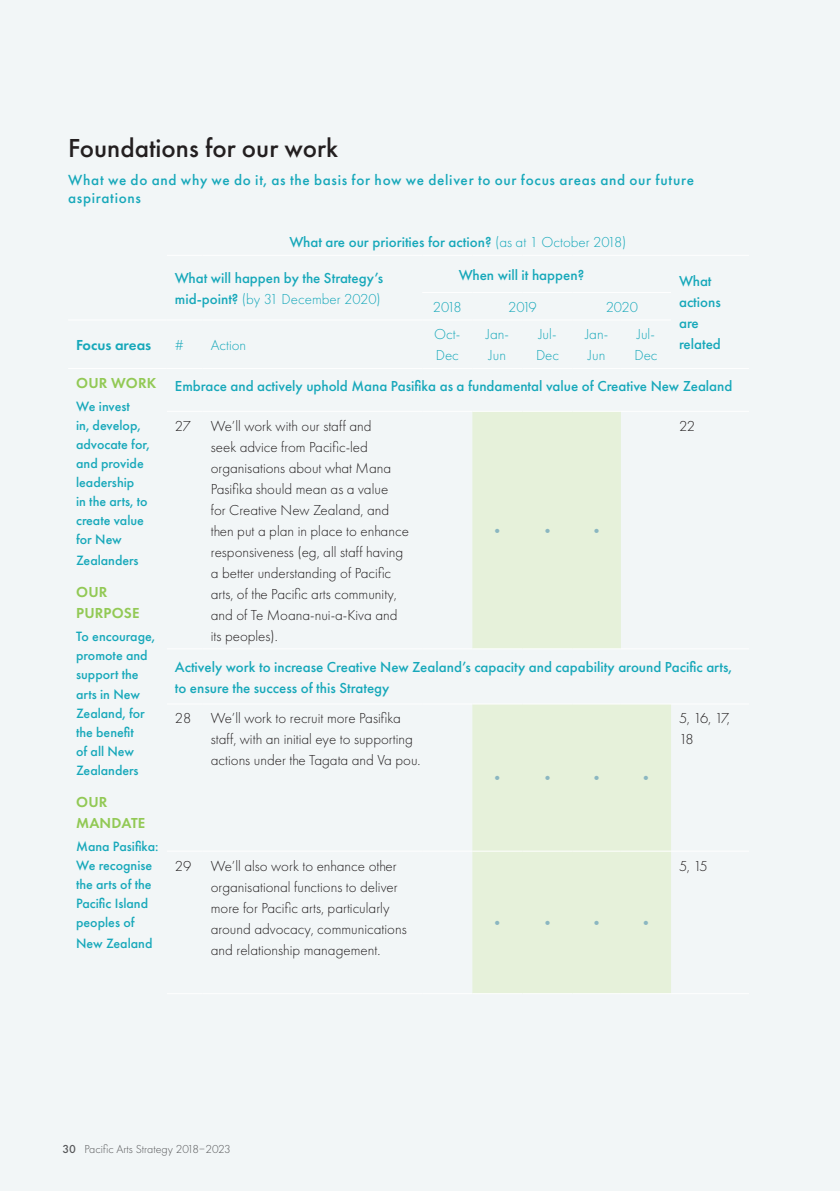
<style>
.page{position:relative;width:840px;height:1191px;background:#fff}
.page>*{position:absolute;margin:0;border:0;box-sizing:border-box;transform-origin:0 0}
.Heading_2{font:500 27px "Futura PT";color:#231f20}
.Heading_3{font:500 15.2px/17.2px "Futura PT";letter-spacing:.045em;color:#17a8ba}
.Body_text{font:300 15px/21px "Futura PT";color:#231f20}
.Table_Text_headings{font:500 15px/21px "Futura PT";color:#17a8ba}
.Table_Text_9pt{font:500 15px/21px "Futura PT";color:#17a8ba}
.Table_Text_9pt-2{font:300 15px/21px "Futura PT";color:#17a8ba}
.Table_Text_body_-_bl{font:500 15px "Futura PT";color:#17a8ba}
.Table_Text_-_Green{font:600 15px/21px "Futura PT";letter-spacing:.01em;color:#92c955}
.Table_Text_9pt-3{font:600 15px "Futura PT";color:#8bb7c1}
.Table_Text_headings-2{font:600 15px "Futura PT";color:#17a8ba}
.Table_Text_body_-_bl-2{font:500 14px/19px "Futura PT";color:#17a8ba}
.numbers{font:300 12px "Futura PT";color:#57585a}
.s1{font-weight:300}
.s2{font-weight:500}
</style>
<div class="page">
<div style="left:0;top:0;width:839px;height:1191px;background:#f2f6f7"></div>
<svg style="left:472px;top:412px;width:198px;height:581px;fill:#e6f1da"></svg>
<hr style="left:68px;top:319px;width:99px;height:1px;background:#fff">
<hr style="left:167px;top:255px;width:36px;height:1px;background:#fff">
<hr style="left:203px;top:255px;width:219px;height:1px;background:#fff">
<hr style="left:422px;top:255px;width:50px;height:1px;background:#fff">
<hr style="left:472px;top:255px;width:50px;height:1px;background:#fff">
<hr style="left:522px;top:255px;width:50px;height:1px;background:#fff">
<hr style="left:572px;top:255px;width:48px;height:1px;background:#fff">
<hr style="left:620px;top:255px;width:50px;height:1px;background:#fff">
<hr style="left:670px;top:255px;width:78px;height:1px;background:#fff">
<hr style="left:422px;top:292px;width:50px;height:1px;background:#fff">
<hr style="left:472px;top:292px;width:50px;height:1px;background:#fff">
<hr style="left:522px;top:292px;width:50px;height:1px;background:#fff">
<hr style="left:572px;top:292px;width:48px;height:1px;background:#fff">
<hr style="left:620px;top:292px;width:50px;height:1px;background:#fff">
<hr style="left:167px;top:319px;width:36px;height:1px;background:#fff">
<hr style="left:203px;top:319px;width:219px;height:1px;background:#fff">
<hr style="left:422px;top:319px;width:50px;height:1px;background:#fff">
<hr style="left:472px;top:319px;width:50px;height:1px;background:#fff">
<hr style="left:522px;top:319px;width:50px;height:1px;background:#fff">
<hr style="left:572px;top:319px;width:48px;height:1px;background:#fff">
<hr style="left:620px;top:319px;width:50px;height:1px;background:#fff">
<hr style="left:68px;top:368px;width:99px;height:1px;background:#fff">
<hr style="left:167px;top:368px;width:36px;height:1px;background:#fff">
<hr style="left:203px;top:368px;width:219px;height:1px;background:#fff">
<hr style="left:422px;top:368px;width:50px;height:1px;background:#fff">
<hr style="left:472px;top:368px;width:50px;height:1px;background:#fff">
<hr style="left:522px;top:368px;width:50px;height:1px;background:#fff">
<hr style="left:572px;top:368px;width:48px;height:1px;background:#fff">
<hr style="left:620px;top:368px;width:50px;height:1px;background:#fff">
<hr style="left:670px;top:368px;width:78px;height:1px;background:#fff">
<hr style="left:167px;top:411px;width:36px;height:1px;background:#fff">
<hr style="left:203px;top:411px;width:219px;height:1px;background:#fff">
<hr style="left:422px;top:411px;width:50px;height:1px;background:#fff">
<hr style="left:472px;top:411px;width:50px;height:1px;background:#fff">
<hr style="left:522px;top:411px;width:50px;height:1px;background:#fff">
<hr style="left:572px;top:411px;width:48px;height:1px;background:#fff">
<hr style="left:620px;top:411px;width:50px;height:1px;background:#fff">
<hr style="left:670px;top:411px;width:78px;height:1px;background:#fff">
<hr style="left:167px;top:648px;width:36px;height:1px;background:#fff">
<hr style="left:203px;top:648px;width:219px;height:1px;background:#fff">
<hr style="left:422px;top:648px;width:50px;height:1px;background:#fff">
<hr style="left:472px;top:648px;width:50px;height:1px;background:#fff">
<hr style="left:522px;top:648px;width:50px;height:1px;background:#fff">
<hr style="left:572px;top:648px;width:48px;height:1px;background:#fff">
<hr style="left:620px;top:648px;width:50px;height:1px;background:#fff">
<hr style="left:670px;top:648px;width:78px;height:1px;background:#fff">
<hr style="left:167px;top:703px;width:36px;height:1px;background:#fff">
<hr style="left:203px;top:703px;width:219px;height:1px;background:#fff">
<hr style="left:422px;top:703px;width:50px;height:1px;background:#fff">
<hr style="left:472px;top:703px;width:50px;height:1px;background:#fff">
<hr style="left:522px;top:703px;width:50px;height:1px;background:#fff">
<hr style="left:572px;top:703px;width:48px;height:1px;background:#fff">
<hr style="left:620px;top:703px;width:50px;height:1px;background:#fff">
<hr style="left:670px;top:703px;width:78px;height:1px;background:#fff">
<hr style="left:167px;top:850px;width:36px;height:1px;background:#fff">
<hr style="left:203px;top:850px;width:219px;height:1px;background:#fff">
<hr style="left:422px;top:850px;width:50px;height:1px;background:#fff">
<hr style="left:472px;top:850px;width:50px;height:1px;background:#fff">
<hr style="left:522px;top:850px;width:50px;height:1px;background:#fff">
<hr style="left:572px;top:850px;width:48px;height:1px;background:#fff">
<hr style="left:620px;top:850px;width:50px;height:1px;background:#fff">
<hr style="left:670px;top:850px;width:78px;height:1px;background:#fff">
<hr style="left:167px;top:993px;width:36px;height:1px;background:#fff">
<hr style="left:203px;top:993px;width:219px;height:1px;background:#fff">
<hr style="left:422px;top:993px;width:50px;height:1px;background:#fff">
<hr style="left:472px;top:993px;width:50px;height:1px;background:#fff">
<hr style="left:522px;top:993px;width:50px;height:1px;background:#fff">
<hr style="left:572px;top:993px;width:48px;height:1px;background:#fff">
<hr style="left:620px;top:993px;width:50px;height:1px;background:#fff">
<hr style="left:670px;top:993px;width:78px;height:1px;background:#fff">
<p class="Heading_2" style="left:68px;top:131px;width:271px">Foundations for our work</p>
<p class="Heading_3" style="left:68px;top:172px;width:627px">What we do and why we do it, as the basis for how we deliver to our focus areas and our future aspirations</p>
<p class="Table_Text_body_-_bl" style="left:289px;top:233px;width:338px">What are our priorities for action? <span class="s1">(as at 1 October 2018)</span></p>
<p class="Table_Text_9pt" style="left:175px;top:267px;width:210px">What will happen by the Strategy’s mid-point? <span class="s1">(by 31 December 2020)</span></p>
<p class="Table_Text_9pt" style="left:458px;top:264px;width:127px">When will it happen?</p>
<p class="Table_Text_9pt" style="left:678px;top:270px;width:43px">What actions are related</p>
<p class="Table_Text_9pt-2" style="left:432px;top:296px;width:30px">2018</p>
<p class="Table_Text_9pt-2" style="left:508px;top:296px;width:30px">2019</p>
<p class="Table_Text_9pt-2" style="left:605px;top:296px;width:34px">2020</p>
<p class="Table_Text_headings-2" style="left:76px;top:335px;width:77px">Focus areas</p>
<p class="Table_Text_9pt-2" style="left:175px;top:334px;width:10px">#</p>
<p class="Table_Text_9pt-2" style="left:211px;top:334px;width:37px">Action</p>
<p class="Table_Text_9pt-2" style="left:434px;top:324px;width:28px">Oct-<br>Dec</p>
<p class="Table_Text_9pt-2" style="left:486px;top:324px;width:24px">Jan-<br>Jun</p>
<p class="Table_Text_9pt-2" style="left:535px;top:324px;width:25px">Jul-<br>Dec</p>
<p class="Table_Text_9pt-2" style="left:585px;top:324px;width:24px">Jan-<br>Jun</p>
<p class="Table_Text_9pt-2" style="left:634px;top:324px;width:25px">Jul-<br>Dec</p>
<p class="Table_Text_-_Green" style="left:76px;top:372px;width:82px">OUR WORK</p>
<p class="Table_Text_body_-_bl-2" style="left:76px;top:397px;width:75px">We invest<br>in, develop, advocate for, and provide leadership<br>in the arts, to create value for New</p>
<p class="Table_Text_body_-_bl-2" style="left:76px;top:551px;width:64px">Zealanders</p>
<p class="Table_Text_-_Green" style="left:76px;top:581px;width:65px">OUR<br>PURPOSE</p>
<p class="Table_Text_body_-_bl-2" style="left:76px;top:627px;width:80px">To encourage, promote and support the arts in New<br>Zealand, for the benefit<br>of all New<br>Zealanders</p>
<p class="Table_Text_-_Green" style="left:76px;top:791px;width:71px">OUR<br>MANDATE</p>
<p class="Table_Text_body_-_bl-2" style="left:76px;top:837px;width:84px">Mana Pasifika:<br>We recognise the arts of the<br>Pacific Island peoples of</p>
<p class="Table_Text_body_-_bl-2" style="left:76px;top:934px;width:78px">New Zealand</p>
<p class="Table_Text_headings" style="left:175px;top:376px;width:559px">Embrace and actively uphold Mana Pasifika as a fundamental value of Creative New Zealand</p>
<p class="Body_text" style="left:175px;top:415px;width:18px">27</p>
<p class="Body_text" style="left:211px;top:415px;width:199px">We’ll work with our staff and<br>seek advice from Pacific-led organisations about what Mana<br>Pasifika should mean as a value<br>for Creative New Zealand, and then put a plan in place to enhance responsiveness (eg, all staff having a better understanding of Pacific arts, of the Pacific arts community, and of Te Moana-nui-a-Kiva and its peoples).</p>
<p class="Body_text" style="left:678px;top:415px;width:17px">22</p>
<p class="Table_Text_9pt-3" style="left:489px;top:521px;width:16px">•</p>
<p class="Table_Text_9pt-3" style="left:539px;top:521px;width:16px">•</p>
<p class="Table_Text_9pt-3" style="left:589px;top:521px;width:16px">•</p>
<p class="Table_Text_headings" style="left:175px;top:656px;width:558px">Actively work to increase Creative New Zealand’s capacity and capability around Pacific arts, to ensure the success of this Strategy</p>
<p class="Body_text" style="left:175px;top:708px;width:18px">28</p>
<p class="Body_text" style="left:211px;top:708px;width:211px">We’ll work to recruit more Pasifika staff, with an initial eye to supporting actions under the Tagata and Va pou.</p>
<p class="Table_Text_9pt-3" style="left:489px;top:769px;width:16px">•</p>
<p class="Table_Text_9pt-3" style="left:539px;top:769px;width:16px">•</p>
<p class="Table_Text_9pt-3" style="left:589px;top:769px;width:16px">•</p>
<p class="Table_Text_9pt-3" style="left:638px;top:769px;width:16px">•</p>
<p class="Body_text" style="left:678px;top:708px;width:52px">5, 16, 17,<br>18</p>
<p class="Body_text" style="left:175px;top:855px;width:18px">29</p>
<p class="Body_text" style="left:211px;top:855px;width:197px">We’ll also work to enhance other organisational functions to deliver more for Pacific arts, particularly around advocacy, communications and relationship management.</p>
<p class="Body_text" style="left:678px;top:855px;width:30px">5, 15</p>
<p class="Table_Text_9pt-3" style="left:489px;top:913px;width:16px">•</p>
<p class="Table_Text_9pt-3" style="left:539px;top:913px;width:16px">•</p>
<p class="Table_Text_9pt-3" style="left:589px;top:913px;width:16px">•</p>
<p class="Table_Text_9pt-3" style="left:638px;top:913px;width:16px">•</p>
<p class="numbers" style="left:62px;top:1142px;width:170px"><span class="s2">30</span> Pacific Arts Strategy 2018–2023</p>
</div>
